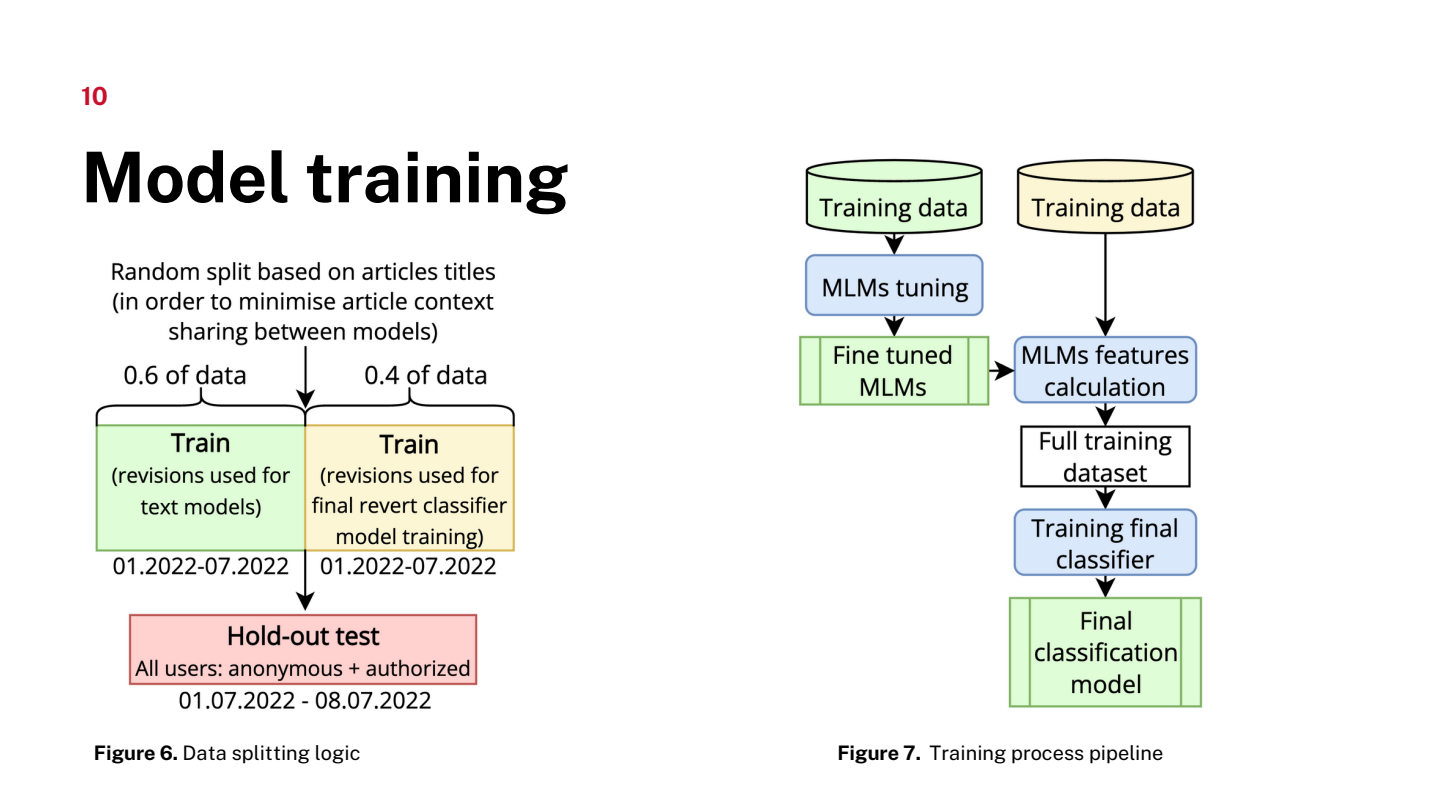
<style>
.page{position:relative;width:1440px;height:810px;background:#fff}
.page>*{position:absolute;margin:0;border:0;box-sizing:border-box;transform-origin:0 0}
.t1{font:700 70px "Public Sans";color:#000}
.t2{font:700 25px "Public Sans";color:#c8102e}
.t3{font:20px "Public Sans";color:#000}
.s1{font-weight:700}
</style>
<div class="page">
<img style="left:95px;top:262px;width:420px;height:447px">
<img style="left:798px;top:158px;width:405px;height:550px">
<p class="t2" style="left:81px;top:81px;width:28px">10</p>
<p class="t1" style="left:81px;top:136px;width:490px">Model training</p>
<p class="t3" style="left:94px;top:741px;width:268px"><span class="s1">Figure 6.</span> Data splitting logic</p>
<p class="t3" style="left:837px;top:741px;width:327px"><span class="s1">Figure 7.</span> Training process pipeline</p>
</div>
